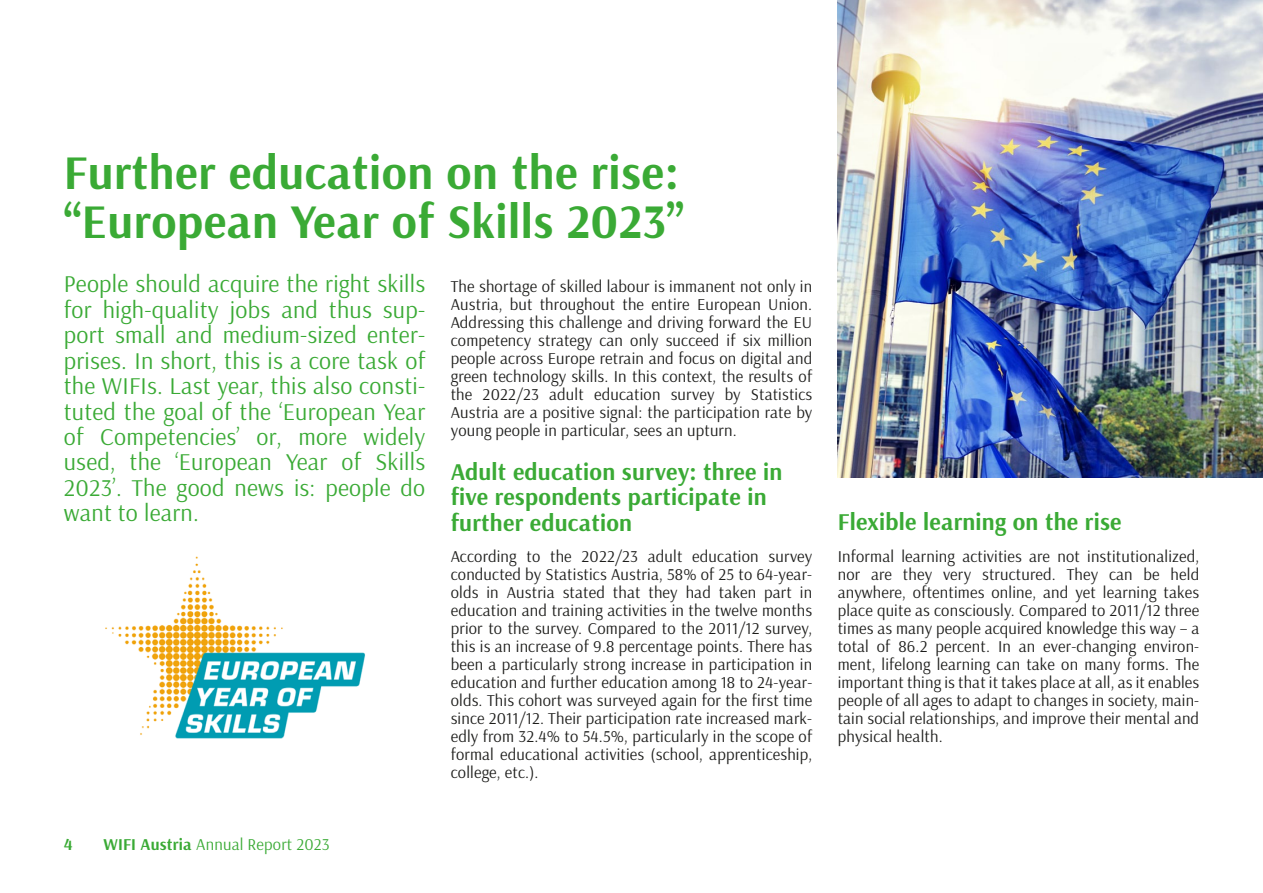
<style>
.page{position:relative;width:1263px;height:893px;background:#fff}
.page>*{position:absolute;margin:0;border:0;box-sizing:border-box;transform-origin:0 0}
.t1{font:700 48px/49.5px "Arsenal";letter-spacing:.01em;color:#3aaa35}
.t2{font:24px/25.5px "Arsenal";letter-spacing:.01em;color:#3aaa35;text-align:justify}
.t3{font:700 24px/25.5px "Arsenal";letter-spacing:.01em;color:#3aaa35}
.t4{font:16.5px/18px "Arsenal";letter-spacing:.01em;color:#1d1d1b;text-align:justify}
.t5{font:16.5px "Arsenal";letter-spacing:.01em;color:#3aaa35}
.t6{font:700 16.5px "Arsenal";color:#3aaa35}
.s1{font-weight:700}
</style>
<div class="page">
<img style="left:105px;top:556px;width:260px;height:183px">
<img style="left:838px;top:0;width:425px;height:477px">
<h1 class="t1" style="left:64px;top:147px;width:622px">Further education on the rise: “European Year of Skills 2023”</h1>
<p class="t2" style="left:64px;top:271px;width:363px">People should acquire the right skills for high-quality jobs and thus sup&shy;port small and medium-sized enter&shy;prises. In short, this is a core task of the WIFIs. Last year, this also consti&shy;tuted the goal of the ‘European Year of Competencies’ or, more widely used, the ‘European Year of Skills 2023’. The good news is: people do want to learn.</p>
<p class="t4" style="left:451px;top:277px;width:363px">The shortage of skilled labour is immanent not only in Austria, but throughout the entire European Union.<br>Addressing this challenge and driving forward the EU competency strategy can only succeed if six million people across Europe retrain and focus on digital and green technology skills. In this context, the results of the 2022/23 adult education survey by Statistics Austria are a positive signal: the participation rate by young people in particular, sees an upturn.</p>
<h2 class="t3" style="left:451px;top:459px;width:333px">Adult education survey: three in five respondents participate in further education</h2>
<p class="t4" style="left:451px;top:547px;width:363px">According to the 2022/23 adult education survey conducted by Statistics Austria, 58% of 25 to 64-year&shy;olds in Austria stated that they had taken part in education and training activities in the twelve months prior to the survey. Compared to the 2011/12 survey, this is an increase of 9.8 percentage points. There has been a particularly strong increase in participation in education and further education among 18 to 24-year&shy;olds. This cohort was surveyed again for the first time since 2011/12. Their participation rate increased mark&shy;edly from 32.4% to 54.5%, particularly in the scope of formal educational activities (school, apprenticeship, college, etc.).</p>
<p class="t6" style="left:64px;top:833px;width:10px">4</p>
<p class="t5" style="left:103px;top:834px;width:228px"><span class="s1">WIFI Austria</span> Annual Report 2023</p>
<h2 class="t3" style="left:838px;top:509px;width:285px">Flexible learning on the rise</h2>
<p class="t4" style="left:838px;top:547px;width:363px">Informal learning activities are not institutionalized, nor are they very structured. They can be held anywhere, oftentimes online, and yet learning takes place quite as consciously. Compared to 2011/12 three times as many people acquired knowledge this way – a total of 86.2 percent. In an ever-changing environ&shy;ment, lifelong learning can take on many forms. The important thing is that it takes place at all, as it enables people of all ages to adapt to changes in society, main&shy;tain social relationships, and improve their mental and physical health.</p>
</div>
